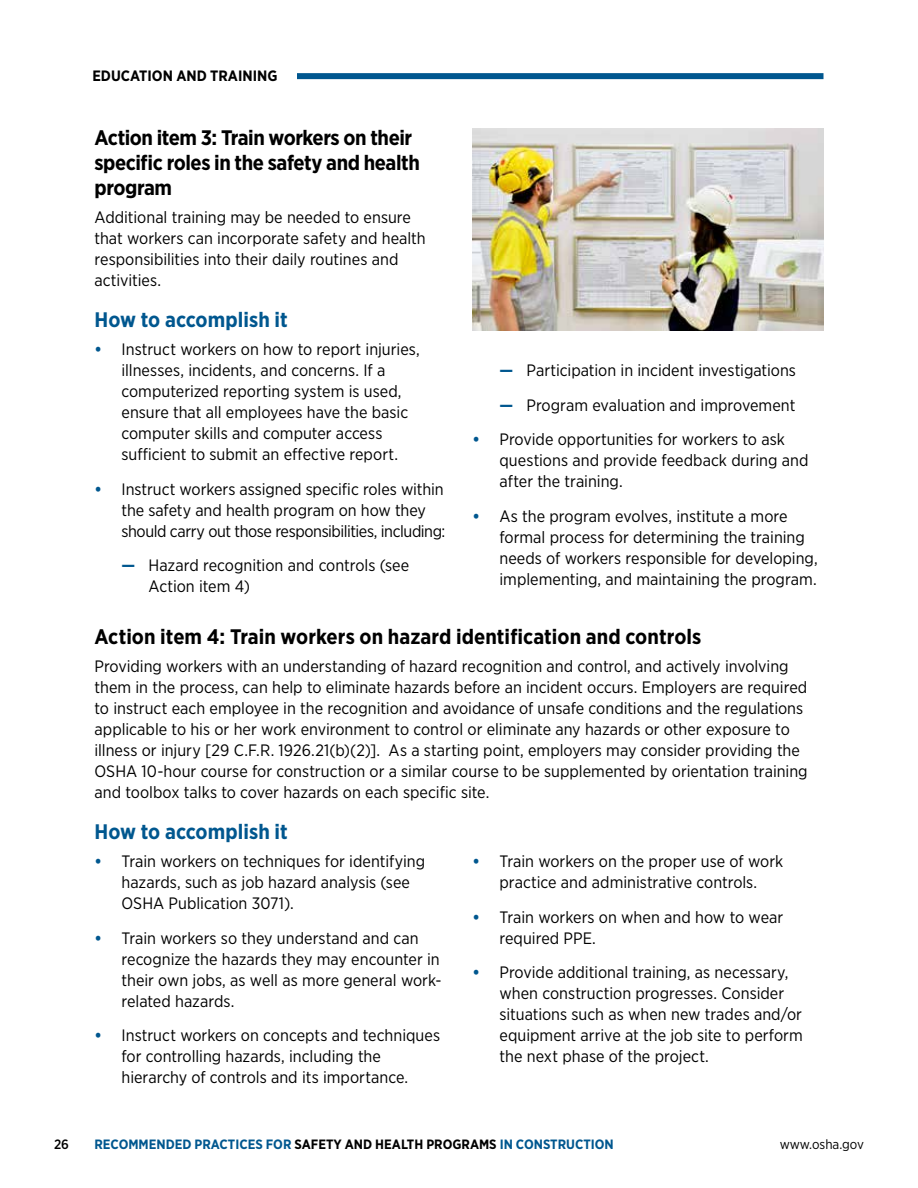
<style>
.page{position:relative;width:918px;height:1188px;background:#fff}
.page>*{position:absolute;margin:0;border:0;box-sizing:border-box;transform-origin:0 0}
.Action_Item{font:700 21px/25.2px "Gotham Narrow";letter-spacing:-.015em;color:#000}
.How_to_header{font:700 21px "Gotham Narrow";color:#00578f}
.Action_Item_first_pa{font:16.5px/21px "Gotham Narrow";color:#000}
.t1{font:700 15px "Gotham Narrow";color:#000}
.t2{font:700 13.5px "Gotham Narrow";color:#00578f}
.t3{font:13.5px "Gotham Narrow";color:#000}
.t4{font:500 13.5px "Gotham Narrow";color:#000}
.s1{font-weight:700;color:#00578f}
.s2{color:#000}
</style>
<div class="page">
<img style="left:472px;top:128px;width:351px;height:203px">
<div style="left:297px;top:73px;width:527px;height:6px;background:#00578f"></div>
<p class="t1" style="left:92px;top:66px;width:186px">EDUCATION AND TRAINING</p>
<p class="Action_Item" style="left:94px;top:125px;width:327px">Action item 3: Train workers on their specific roles in the safety and health program</p>
<p class="Action_Item_first_pa" style="left:94px;top:207px;width:333px">Additional training may be needed to ensure that workers can incorporate safety and health responsibilities into their daily routines and activities.</p>
<p class="How_to_header" style="left:94px;top:307px;width:195px">How to accomplish it</p>
<p class="Action_Item_first_pa" style="left:122px;top:339px;width:300px;text-indent:-27px"><span class="s1">•</span> Instruct workers on how to report injuries, illnesses, incidents, and concerns. If a computerized reporting system is used, ensure that all employees have the basic computer skills and computer access sufficient to submit an effective report.</p>
<p class="Action_Item_first_pa" style="left:122px;top:478px;width:325px;text-indent:-27px"><span class="s1">•</span> Instruct workers assigned specific roles within the safety and health program on how they should carry out those responsibilities, including:</p>
<p class="Action_Item_first_pa" style="left:148px;top:555px;width:262px;text-indent:-27px"><span class="s1">—</span> Hazard recognition and controls (see<br>Action item 4)</p>
<p class="Action_Item_first_pa" style="left:500px;top:360px;width:298px"><span class="s1">—</span> Participation in incident investigations</p>
<p class="Action_Item_first_pa" style="left:500px;top:394px;width:297px"><span class="s1">—</span> Program evaluation and improvement</p>
<p class="Action_Item_first_pa" style="left:500px;top:429px;width:311px;text-indent:-27px"><span class="s1">•</span> Provide opportunities for workers to ask questions and provide feedback during and after the training.</p>
<p class="Action_Item_first_pa" style="left:500px;top:505px;width:320px;text-indent:-27px"><span class="s1">•</span> As the program evolves, institute a more formal process for determining the training needs of workers responsible for developing, implementing, and maintaining the program.</p>
<p class="Action_Item" style="left:94px;top:624px;width:608px">Action item 4: Train workers on hazard identification and controls</p>
<p class="Action_Item_first_pa" style="left:94px;top:656px;width:715px">Providing workers with an understanding of hazard recognition and control, and actively involving them in the process, can help to eliminate hazards before an incident occurs. Employers are required to instruct each employee in the recognition and avoidance of unsafe conditions and the regulations applicable to his or her work environment to control or eliminate any hazards or other exposure to illness or injury [29 C.F.R. 1926.21(b)(2)]. As a starting point, employers may consider providing the OSHA 10-hour course for construction or a similar course to be supplemented by orientation training and toolbox talks to cover hazards on each specific site.</p>
<p class="How_to_header" style="left:94px;top:819px;width:195px">How to accomplish it</p>
<p class="Action_Item_first_pa" style="left:122px;top:851px;width:305px;text-indent:-27px"><span class="s1">•</span> Train workers on techniques for identifying hazards, such as job hazard analysis (see<br>OSHA Publication 3071).</p>
<p class="Action_Item_first_pa" style="left:122px;top:927px;width:322px;text-indent:-27px"><span class="s1">•</span> Train workers so they understand and can recognize the hazards they may encounter in their own jobs, as well as more general work&shy;related hazards.</p>
<p class="Action_Item_first_pa" style="left:122px;top:1025px;width:320px;text-indent:-27px"><span class="s1">•</span> Instruct workers on concepts and techniques for controlling hazards, including the hierarchy of controls and its importance.</p>
<p class="Action_Item_first_pa" style="left:472px;top:851px;width:312px;text-align:center"><span class="s1">•</span> Train workers on the proper use of work practice and administrative controls.</p>
<p class="Action_Item_first_pa" style="left:500px;top:906px;width:285px;text-indent:-27px"><span class="s1">•</span> Train workers on when and how to wear required PPE.</p>
<p class="Action_Item_first_pa" style="left:500px;top:962px;width:305px;text-indent:-27px"><span class="s1">•</span> Provide additional training, as necessary, when construction progresses. Consider situations such as when new trades and/or equipment arrive at the job site to perform the next phase of the project.</p>
<p class="t4" style="left:54px;top:1136px;width:16px">26</p>
<p class="t2" style="left:94px;top:1136px;width:521px">RECOMMENDED PRACTICES FOR <span class="s2">SAFETY AND HEALTH PROGRAMS</span> IN CONSTRUCTION</p>
<p class="t3" style="left:780px;top:1136px;width:86px">www.osha.gov</p>
</div>
